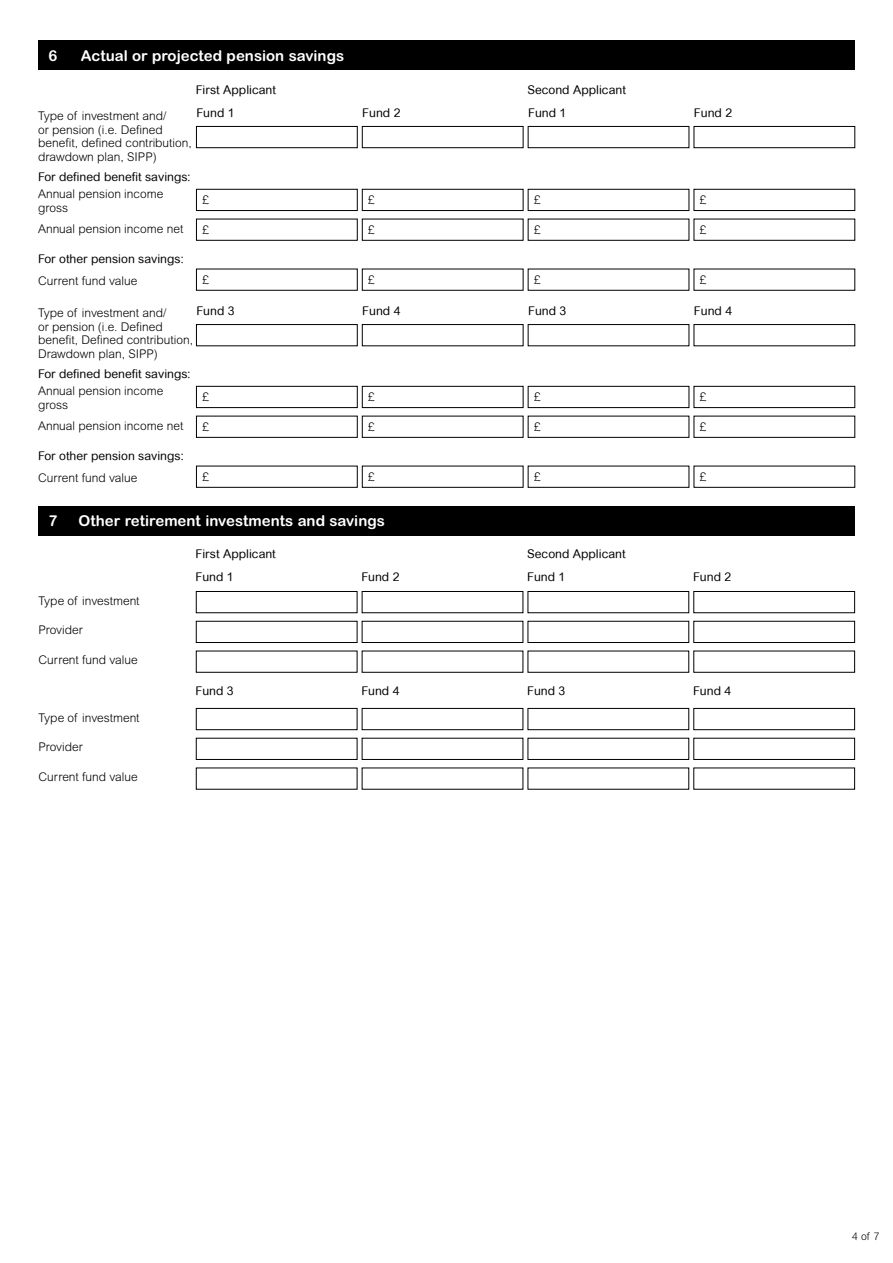
<style>
.page{position:relative;width:893px;height:1263px;background:#fff}
.page>*{position:absolute;margin:0;border:0;box-sizing:border-box;transform-origin:0 0}
.t1{font:700 15px "Arial Rounded MT Std";color:#fff}
.t2{font:300 12px/13.5px "Arial Rounded MT Std";color:#000}
.t3{font:12px/23.4px "Arial Rounded MT";color:#000}
.t4{font:300 10.5px "Arial Rounded MT Std";color:#000}
</style>
<div class="page">
<div style="left:196px;top:189px;width:162px;height:22px;border:1px solid #000"></div>
<div style="left:362px;top:189px;width:161px;height:22px;border:1px solid #000"></div>
<div style="left:528px;top:189px;width:161px;height:22px;border:1px solid #000"></div>
<div style="left:694px;top:189px;width:161px;height:22px;border:1px solid #000"></div>
<div style="left:196px;top:219px;width:162px;height:22px;border:1px solid #000"></div>
<div style="left:362px;top:219px;width:161px;height:22px;border:1px solid #000"></div>
<div style="left:528px;top:219px;width:161px;height:22px;border:1px solid #000"></div>
<div style="left:694px;top:219px;width:161px;height:22px;border:1px solid #000"></div>
<div style="left:38px;top:40px;width:817px;height:30px;background:#000"></div>
<div style="left:196px;top:126px;width:162px;height:22px;border:1px solid #000"></div>
<div style="left:362px;top:126px;width:161px;height:22px;border:1px solid #000"></div>
<div style="left:528px;top:126px;width:161px;height:22px;border:1px solid #000"></div>
<div style="left:694px;top:126px;width:161px;height:22px;border:1px solid #000"></div>
<div style="left:196px;top:269px;width:162px;height:22px;border:1px solid #000"></div>
<div style="left:362px;top:269px;width:161px;height:22px;border:1px solid #000"></div>
<div style="left:528px;top:269px;width:161px;height:22px;border:1px solid #000"></div>
<div style="left:694px;top:269px;width:161px;height:22px;border:1px solid #000"></div>
<div style="left:196px;top:386px;width:162px;height:22px;border:1px solid #000"></div>
<div style="left:362px;top:386px;width:161px;height:22px;border:1px solid #000"></div>
<div style="left:528px;top:386px;width:161px;height:22px;border:1px solid #000"></div>
<div style="left:694px;top:386px;width:161px;height:22px;border:1px solid #000"></div>
<div style="left:196px;top:416px;width:162px;height:22px;border:1px solid #000"></div>
<div style="left:362px;top:416px;width:161px;height:22px;border:1px solid #000"></div>
<div style="left:528px;top:416px;width:161px;height:22px;border:1px solid #000"></div>
<div style="left:694px;top:416px;width:161px;height:22px;border:1px solid #000"></div>
<div style="left:196px;top:324px;width:162px;height:22px;border:1px solid #000"></div>
<div style="left:362px;top:324px;width:161px;height:22px;border:1px solid #000"></div>
<div style="left:528px;top:324px;width:161px;height:22px;border:1px solid #000"></div>
<div style="left:694px;top:324px;width:161px;height:22px;border:1px solid #000"></div>
<div style="left:196px;top:466px;width:162px;height:22px;border:1px solid #000"></div>
<div style="left:362px;top:466px;width:161px;height:22px;border:1px solid #000"></div>
<div style="left:528px;top:466px;width:161px;height:22px;border:1px solid #000"></div>
<div style="left:694px;top:466px;width:161px;height:22px;border:1px solid #000"></div>
<div style="left:38px;top:506px;width:817px;height:30px;background:#000"></div>
<div style="left:196px;top:591px;width:161px;height:22px;border:1px solid #000"></div>
<div style="left:362px;top:591px;width:161px;height:22px;border:1px solid #000"></div>
<div style="left:528px;top:591px;width:161px;height:22px;border:1px solid #000"></div>
<div style="left:693px;top:591px;width:162px;height:22px;border:1px solid #000"></div>
<div style="left:196px;top:621px;width:161px;height:22px;border:1px solid #000"></div>
<div style="left:362px;top:621px;width:161px;height:22px;border:1px solid #000"></div>
<div style="left:528px;top:621px;width:161px;height:22px;border:1px solid #000"></div>
<div style="left:693px;top:621px;width:162px;height:22px;border:1px solid #000"></div>
<div style="left:196px;top:651px;width:161px;height:22px;border:1px solid #000"></div>
<div style="left:362px;top:651px;width:161px;height:22px;border:1px solid #000"></div>
<div style="left:528px;top:651px;width:161px;height:22px;border:1px solid #000"></div>
<div style="left:693px;top:651px;width:162px;height:22px;border:1px solid #000"></div>
<div style="left:196px;top:708px;width:161px;height:22px;border:1px solid #000"></div>
<div style="left:362px;top:708px;width:161px;height:22px;border:1px solid #000"></div>
<div style="left:528px;top:708px;width:161px;height:22px;border:1px solid #000"></div>
<div style="left:693px;top:708px;width:162px;height:22px;border:1px solid #000"></div>
<div style="left:196px;top:738px;width:161px;height:22px;border:1px solid #000"></div>
<div style="left:362px;top:738px;width:161px;height:22px;border:1px solid #000"></div>
<div style="left:528px;top:738px;width:161px;height:22px;border:1px solid #000"></div>
<div style="left:693px;top:738px;width:162px;height:22px;border:1px solid #000"></div>
<p class="t1" style="left:49px;top:47px;width:10px">6</p>
<p class="t1" style="left:81px;top:47px;width:265px">Actual or projected pension savings</p>
<p class="t3" style="left:196px;top:78px;width:82px">First Applicant<br>Fund 1</p>
<p class="t3" style="left:527px;top:78px;width:100px">Second Applicant</p>
<p class="t3" style="left:362px;top:101px;width:40px">Fund 2</p>
<p class="t3" style="left:528px;top:101px;width:40px">Fund 1</p>
<p class="t3" style="left:694px;top:101px;width:40px">Fund 2</p>
<p class="t2" style="left:38px;top:109px;width:155px">Type of investment and/<br>or pension (i.e. Defined benefit, defined contribution, drawdown plan, SIPP)</p>
<p class="t3" style="left:38px;top:165px;width:154px">For defined benefit savings:</p>
<p class="t2" style="left:38px;top:187px;width:127px">Annual pension income gross</p>
<p class="t2" style="left:38px;top:222px;width:147px">Annual pension income net</p>
<p class="t2" style="left:202px;top:193px;width:8px">£</p>
<p class="t2" style="left:368px;top:193px;width:8px">£</p>
<p class="t2" style="left:534px;top:193px;width:8px">£</p>
<p class="t2" style="left:700px;top:193px;width:8px">£</p>
<p class="t2" style="left:202px;top:223px;width:8px">£</p>
<p class="t2" style="left:368px;top:223px;width:8px">£</p>
<p class="t2" style="left:534px;top:223px;width:8px">£</p>
<p class="t2" style="left:700px;top:223px;width:8px">£</p>
<p class="t3" style="left:38px;top:247px;width:147px">For other pension savings:</p>
<p class="t2" style="left:38px;top:274px;width:101px">Current fund value</p>
<p class="t2" style="left:202px;top:273px;width:8px">£</p>
<p class="t2" style="left:368px;top:273px;width:8px">£</p>
<p class="t2" style="left:534px;top:273px;width:8px">£</p>
<p class="t2" style="left:700px;top:273px;width:8px">£</p>
<p class="t2" style="left:38px;top:306px;width:156px">Type of investment and/<br>or pension (i.e. Defined benefit, Defined contribution,<br>Drawdown plan, SIPP)</p>
<p class="t3" style="left:38px;top:362px;width:154px">For defined benefit savings:</p>
<p class="t2" style="left:38px;top:384px;width:127px">Annual pension income gross</p>
<p class="t2" style="left:38px;top:419px;width:147px">Annual pension income net</p>
<p class="t3" style="left:196px;top:299px;width:40px">Fund 3</p>
<p class="t3" style="left:362px;top:299px;width:40px">Fund 4</p>
<p class="t3" style="left:528px;top:299px;width:40px">Fund 3</p>
<p class="t3" style="left:694px;top:299px;width:40px">Fund 4</p>
<p class="t2" style="left:202px;top:390px;width:8px">£</p>
<p class="t2" style="left:368px;top:390px;width:8px">£</p>
<p class="t2" style="left:534px;top:390px;width:8px">£</p>
<p class="t2" style="left:700px;top:390px;width:8px">£</p>
<p class="t2" style="left:202px;top:420px;width:8px">£</p>
<p class="t2" style="left:368px;top:420px;width:8px">£</p>
<p class="t2" style="left:534px;top:420px;width:8px">£</p>
<p class="t2" style="left:700px;top:420px;width:8px">£</p>
<p class="t3" style="left:38px;top:444px;width:147px">For other pension savings:</p>
<p class="t2" style="left:38px;top:471px;width:101px">Current fund value</p>
<p class="t2" style="left:202px;top:470px;width:8px">£</p>
<p class="t2" style="left:368px;top:470px;width:8px">£</p>
<p class="t2" style="left:534px;top:470px;width:8px">£</p>
<p class="t2" style="left:700px;top:470px;width:8px">£</p>
<p class="t1" style="left:49px;top:512px;width:10px">7</p>
<p class="t1" style="left:79px;top:512px;width:308px">Other retirement investments and savings</p>
<p class="t3" style="left:195px;top:542px;width:82px">First Applicant<br>Fund 1</p>
<p class="t3" style="left:527px;top:542px;width:100px">Second Applicant</p>
<p class="t3" style="left:361px;top:565px;width:40px">Fund 2</p>
<p class="t3" style="left:527px;top:565px;width:40px">Fund 1</p>
<p class="t3" style="left:693px;top:565px;width:40px">Fund 2</p>
<p class="t2" style="left:39px;top:593px;width:103px">Type of investment</p>
<p class="t2" style="left:39px;top:623px;width:46px">Provider</p>
<p class="t2" style="left:39px;top:653px;width:101px">Current fund value</p>
<p class="t2" style="left:39px;top:710px;width:103px">Type of investment</p>
<p class="t2" style="left:39px;top:740px;width:46px">Provider</p>
<p class="t2" style="left:39px;top:770px;width:101px">Current fund value</p>
<p class="t3" style="left:195px;top:679px;width:40px">Fund 3</p>
<p class="t3" style="left:361px;top:679px;width:40px">Fund 4</p>
<p class="t3" style="left:527px;top:679px;width:40px">Fund 3</p>
<p class="t3" style="left:693px;top:679px;width:40px">Fund 4</p>
<p class="t4" style="left:852px;top:1230px;width:29px">4 of 7</p>
</div>
